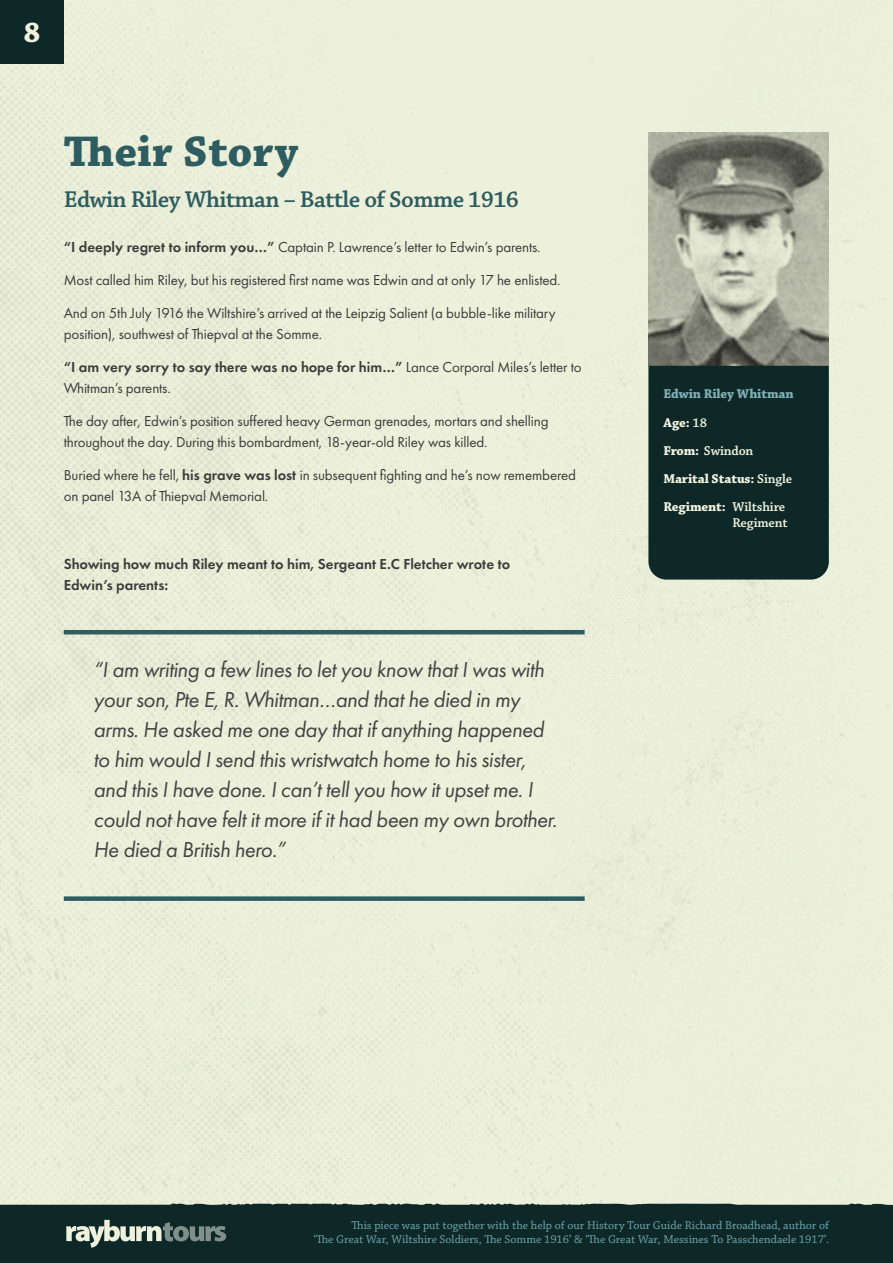
<style>
.page{position:relative;width:893px;height:1263px;background:#fff}
.page>*{position:absolute;margin:0;border:0;box-sizing:border-box;transform-origin:0 0}
.t1{font:45px "Chaparral Pro Bold Capt";color:#2e5d61}
.t2{font:30px "Chaparral Pro Bold Capt";color:#eef1db}
.t3{font:24px "Chaparral Pro Semibold Capt";letter-spacing:-.03em;color:#2e5d61}
.t4{font:italic 22.5px/30px "Futura PT";letter-spacing:-.02em;color:#444344}
.t5{font:15px/21px "Futura PT";letter-spacing:-.01em;color:#3c3c3b}
.t6{font:600 15px/21px "Futura PT";color:#3c3c3b}
.t7{font:700 13.5px/28.2px "Chaparral Pro";letter-spacing:-.01em;color:#f0f2de}
.t8{font:600 13.5px "Chaparral Pro";letter-spacing:-.01em;color:#f0f2de}
.t9{font:12px/14.4px "Chaparral Pro";color:#6ea5ad;text-align:right}
.s1{font-weight:600}
.s2{color:#80aeb5}
</style>
<div class="page">
<div style="left:648px;top:366px;width:181px;height:214px;background:#0e2828"></div>
<img style="left:648px;top:133px;width:181px;height:233px">
<div style="left:0;top:0;width:64px;height:64px;background:#0e2828"></div>
<div style="left:0;top:1206px;width:893px;height:57px;background:#0e2828"></div>
<svg style="left:0;top:1202px;width:893px;height:4px;background:#8f9c8f"></svg>
<svg style="left:66px;top:1220px;width:160px;height:28px"></svg>
<div style="left:64px;top:896px;width:521px;height:5px;background:#2e5d61"></div>
<hr style="left:64px;top:630px;width:521px;height:4px;background:#2e5d61">
<h2 class="t2" style="left:23px;top:14px;width:19px">8</h2>
<h1 class="t1" style="left:64px;top:125px;width:236px">Their Story</h1>
<h3 class="t3" style="left:64px;top:185px;width:457px">Edwin Riley Whitman – Battle of Somme 1916</h3>
<p class="t5" style="left:64px;top:236px;width:478px"><span class="s1">“I deeply regret to inform you…”</span> Captain P. Lawrence’s letter to Edwin’s parents.</p>
<p class="t5" style="left:64px;top:269px;width:498px">Most called him Riley, but his registered first name was Edwin and at only 17 he enlisted.</p>
<p class="t5" style="left:64px;top:302px;width:493px">And on 5th July 1916 the Wiltshire’s arrived at the Leipzig Salient (a bubble-like military position), southwest of Thiepval at the Somme.</p>
<p class="t5" style="left:64px;top:356px;width:519px"><span class="s1">“I am very sorry to say there was no hope for him…”</span> Lance Corporal Miles’s letter to<br>Whitman’s parents.</p>
<p class="t5" style="left:64px;top:410px;width:486px">The day after, Edwin’s position suffered heavy German grenades, mortars and shelling throughout the day. During this bombardment, 18-year-old Riley was killed.</p>
<p class="t5" style="left:64px;top:464px;width:514px">Buried where he fell, <span class="s1">his grave was lost</span> in subsequent fighting and he’s now remembered on panel 13A of Thiepval Memorial.</p>
<p class="t6" style="left:64px;top:553px;width:448px">Showing how much Riley meant to him, Sergeant E.C Fletcher wrote to<br>Edwin’s parents:</p>
<p class="t4" style="left:94px;top:654px;width:465px">“I am writing a few lines to let you know that I was with your son, Pte E, R. Whitman…and that he died in my arms. He asked me one day that if anything happened to him would I send this wristwatch home to his sister, and this I have done. I can’t tell you how it upset me. I could not have felt it more if it had been my own brother.<br>He died a British hero.”</p>
<p class="t7" style="left:663px;top:380px;width:132px"><span class="s2">Edwin Riley Whitman<br></span>Age: <span class="s1">18<br></span>From: <span class="s1">Swindon<br></span>Marital Status: <span class="s1">Single<br></span>Regiment: <span class="s1">Wiltshire</span></p>
<p class="t8" style="left:732px;top:515px;width:57px">Regiment</p>
<p class="t9" style="left:314px;top:1218px;width:517px">This piece was put together with the help of our History Tour Guide Richard Broadhead, author of<br>‘The Great War, Wiltshire Soldiers, The Somme 1916’ &amp; ‘The Great War, Messines To Passchendaele 1917’.</p>
</div>
